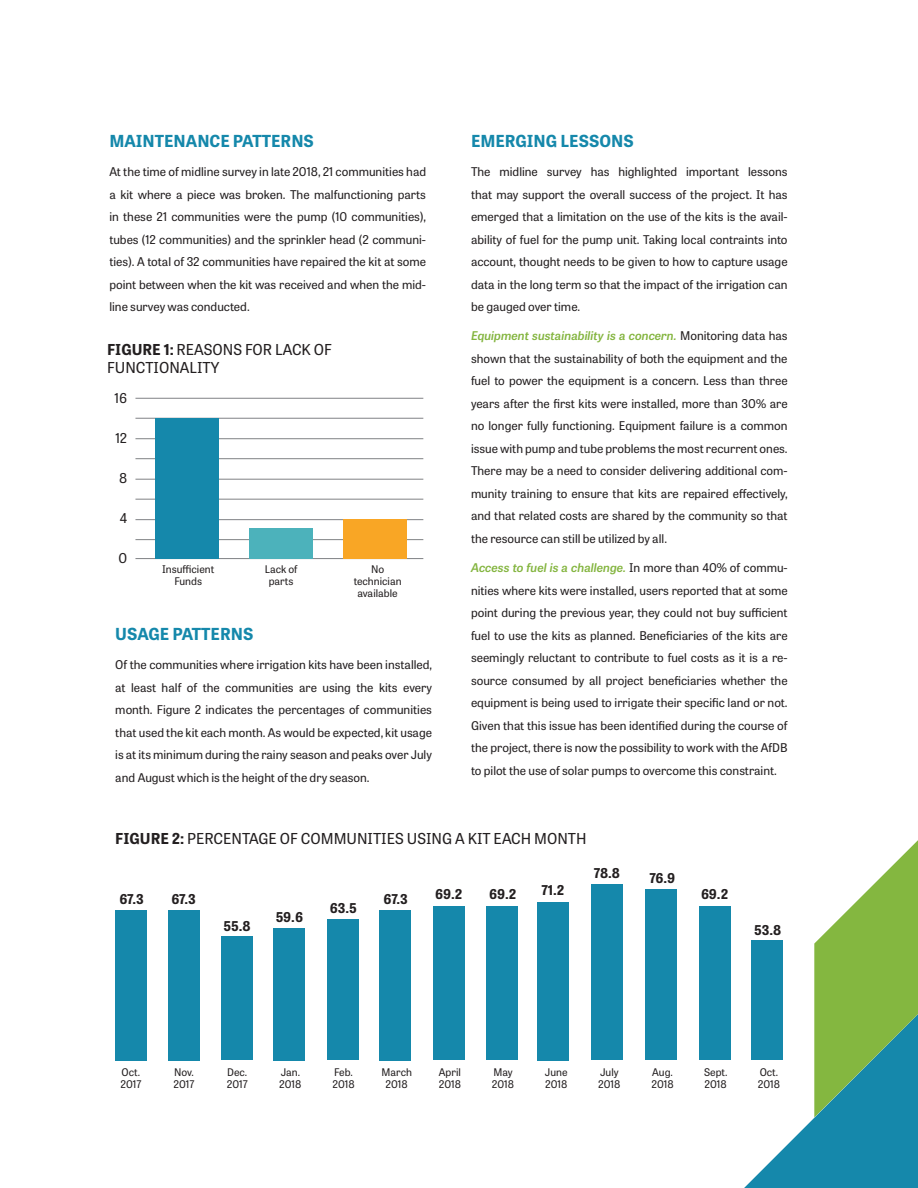
<style>
.page{position:relative;width:918px;height:1188px;background:#fff}
.page>*{position:absolute;margin:0;border:0;box-sizing:border-box;transform-origin:0 0}
.t1{font:700 16.5px "Tablet Gothic";color:#1588ab}
.t2{font:15px/18px "Tablet Gothic";color:#231f20}
.t3{font:700 13.5px "Tablet Gothic";letter-spacing:-.015em;color:#231f20}
.t4{font:13.5px "Tablet Gothic";color:#231f20}
.t5{font:12px/22.5px "Tablet Gothic";color:#231f20;text-align:justify}
.t6{font:10.5px/12px "Tablet Gothic";color:#231f20}
.s1{font-weight:700}
.s2{font-weight:600;font-style:italic;color:#84b540}
</style>
<div class="page">
<hr style="left:135px;top:398px;width:288px;height:1px;background:#808285">
<hr style="left:135px;top:418px;width:288px;height:1px;background:#808285">
<hr style="left:135px;top:438px;width:288px;height:1px;background:#808285">
<hr style="left:135px;top:458px;width:288px;height:1px;background:#808285">
<hr style="left:135px;top:479px;width:288px;height:1px;background:#808285">
<hr style="left:135px;top:499px;width:288px;height:1px;background:#808285">
<hr style="left:135px;top:519px;width:288px;height:1px;background:#808285">
<hr style="left:135px;top:539px;width:288px;height:1px;background:#808285">
<hr style="left:135px;top:558px;width:288px;height:1px;background:#808285">
<div style="left:155px;top:419px;width:64px;height:140px;background:#1588ab"></div>
<div style="left:249px;top:528px;width:64px;height:31px;background:#4cb2bb"></div>
<div style="left:343px;top:519px;width:64px;height:40px;background:#f9a625"></div>
<svg style="left:744px;top:840px;width:174px;height:348px"></svg>
<div style="left:116px;top:910px;width:31px;height:150px;background:#1588ab"></div>
<div style="left:168px;top:910px;width:31px;height:150px;background:#1588ab"></div>
<div style="left:380px;top:910px;width:31px;height:150px;background:#1588ab"></div>
<div style="left:434px;top:906px;width:31px;height:154px;background:#1588ab"></div>
<div style="left:487px;top:906px;width:31px;height:154px;background:#1588ab"></div>
<div style="left:538px;top:902px;width:31px;height:158px;background:#1588ab"></div>
<div style="left:592px;top:885px;width:31px;height:175px;background:#1588ab"></div>
<div style="left:646px;top:889px;width:31px;height:171px;background:#1588ab"></div>
<div style="left:699px;top:906px;width:32px;height:154px;background:#1588ab"></div>
<div style="left:221px;top:936px;width:31px;height:124px;background:#1588ab"></div>
<div style="left:752px;top:940px;width:31px;height:120px;background:#1588ab"></div>
<div style="left:327px;top:919px;width:31px;height:141px;background:#1588ab"></div>
<div style="left:273px;top:928px;width:31px;height:132px;background:#1588ab"></div>
<h1 class="t1" style="left:109px;top:129px;width:206px">MAINTENANCE PATTERNS</h1>
<p class="t5" style="left:109px;top:160px;width:318px">At the time of midline survey in late 2018, 21 communities had a kit where a piece was broken. The malfunctioning parts in these 21 communities were the pump (10 communities), tubes (12 communities) and the sprinkler head (2 communi&shy;ties). A total of 32 communities have repaired the kit at some point between when the kit was received and when the mid&shy;line survey was conducted.</p>
<p class="t2" style="left:107px;top:340px;width:226px"><span class="s1">FIGURE 1:</span> REASONS FOR LACK OF<br>FUNCTIONALITY</p>
<p class="t4" style="left:115px;top:389px;width:14px">16</p>
<p class="t4" style="left:116px;top:429px;width:13px">12</p>
<p class="t4" style="left:119px;top:469px;width:10px">8</p>
<p class="t4" style="left:120px;top:509px;width:9px">4</p>
<p class="t4" style="left:118px;top:549px;width:10px">0</p>
<p class="t6" style="left:162px;top:563px;width:54px;text-align:center">Insufficient<br>Funds</p>
<p class="t6" style="left:265px;top:563px;width:34px;text-align:center">Lack of parts</p>
<p class="t6" style="left:354px;top:563px;width:49px;text-align:center">No technician available</p>
<h1 class="t1" style="left:115px;top:622px;width:140px">USAGE PATTERNS</h1>
<p class="t5" style="left:115px;top:653px;width:318px">Of the communities where irrigation kits have been installed, at least half of the communities are using the kits every month. Figure 2 indicates the percentages of communities that used the kit each month. As would be expected, kit usage is at its minimum during the rainy season and peaks over July and August which is the height of the dry season.</p>
<h1 class="t1" style="left:471px;top:129px;width:164px">EMERGING LESSONS</h1>
<p class="t5" style="left:471px;top:160px;width:318px">The midline survey has highlighted important lessons that may support the overall success of the project. It has emerged that a limitation on the use of the kits is the avail&shy;ability of fuel for the pump unit. Taking local contraints into account, thought needs to be given to how to capture usage data in the long term so that the impact of the irrigation can be gauged over time.</p>
<p class="t5" style="left:471px;top:324px;width:318px"><span class="s2">Equipment sustainability is a concern.</span> Monitoring data has shown that the sustainability of both the equipment and the fuel to power the equipment is a concern. Less than three years after the first kits were installed, more than 30% are no longer fully functioning. Equipment failure is a common issue with pump and tube problems the most recurrent ones.<br>There may be a need to consider delivering additional com&shy;munity training to ensure that kits are repaired effectively, and that related costs are shared by the community so that the resource can still be utilized by all.</p>
<p class="t5" style="left:471px;top:556px;width:318px"><span class="s2">Access to fuel is a challenge.</span> In more than 40% of commu&shy;nities where kits were installed, users reported that at some point during the previous year, they could not buy sufficient fuel to use the kits as planned. Beneficiaries of the kits are seemingly reluctant to contribute to fuel costs as it is a re&shy;source consumed by all project beneficiaries whether the equipment is being used to irrigate their specific land or not.<br>Given that this issue has been identified during the course of the project, there is now the possibility to work with the AfDB to pilot the use of solar pumps to overcome this constraint.</p>
<p class="t2" style="left:115px;top:829px;width:473px"><span class="s1">FIGURE 2:</span> PERCENTAGE OF COMMUNITIES USING A KIT EACH MONTH</p>
<p class="t3" style="left:594px;top:864px;width:28px">78.8</p>
<p class="t3" style="left:649px;top:869px;width:27px">76.9</p>
<p class="t3" style="left:541px;top:881px;width:24px">71.2</p>
<p class="t3" style="left:120px;top:889px;width:26px">67.3</p>
<p class="t3" style="left:171px;top:889px;width:26px">67.3</p>
<p class="t3" style="left:384px;top:889px;width:26px">67.3</p>
<p class="t3" style="left:435px;top:884px;width:29px">69.2</p>
<p class="t3" style="left:489px;top:884px;width:29px">69.2</p>
<p class="t3" style="left:701px;top:884px;width:29px">69.2</p>
<p class="t3" style="left:330px;top:898px;width:29px">63.5</p>
<p class="t3" style="left:276px;top:908px;width:29px">59.6</p>
<p class="t3" style="left:223px;top:917px;width:29px">55.8</p>
<p class="t3" style="left:754px;top:921px;width:29px">53.8</p>
<p class="t6" style="left:174px;top:1065px;width:22px">Nov.<br>2017</p>
<p class="t6" style="left:279px;top:1065px;width:24px">Jan.<br>2018</p>
<p class="t6" style="left:381px;top:1065px;width:32px;text-align:center">March<br>2018</p>
<p class="t6" style="left:492px;top:1065px;width:24px">May<br>2018</p>
<p class="t6" style="left:598px;top:1065px;width:24px">July<br>2018</p>
<p class="t6" style="left:704px;top:1065px;width:25px">Sept.<br>2018</p>
<p class="t6" style="left:758px;top:1065px;width:24px">Oct.<br>2018</p>
<p class="t6" style="left:120px;top:1065px;width:22px">Oct.<br>2017</p>
<p class="t6" style="left:227px;top:1065px;width:22px">Dec.<br>2017</p>
<p class="t6" style="left:332px;top:1065px;width:24px">Feb.<br>2018</p>
<p class="t6" style="left:439px;top:1065px;width:24px">April<br>2018</p>
<p class="t6" style="left:545px;top:1065px;width:24px">June<br>2018</p>
<p class="t6" style="left:651px;top:1065px;width:24px">Aug.<br>2018</p>
</div>
